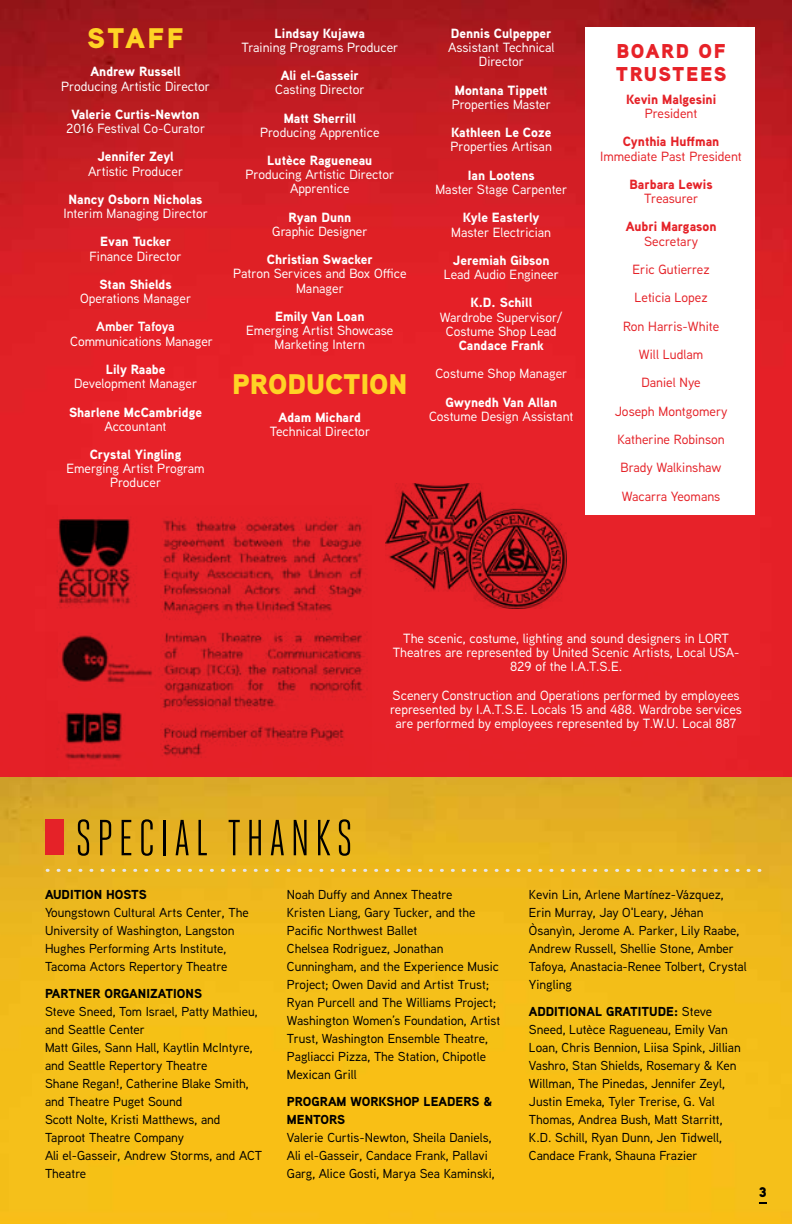
<style>
.page{position:relative;width:792px;height:1224px;background:#fff}
.page>*{position:absolute;margin:0;border:0;box-sizing:border-box;transform-origin:0 0}
.t1{font:50.6px "Heroic Condensed";letter-spacing:.1em;color:#000}
.t2{font:900 28.4px "Aaux Next";color:#ffd325}
.t3{font:900 20px/23.4px "Aaux Next";letter-spacing:.08em;color:#e72228}
.t4{font:900 14px "Aaux Next";color:#000}
.t5{font:500 13.4px/14.2px "Aaux Next";color:#fff;text-align:center}
.t6{font:900 13.4px "Aaux Next";color:#fff}
.t7{font:500 13.4px/28.4px "Aaux Next";color:#e52228;text-align:center}
.t8{font:900 13.4px "Aaux Next";color:#e52228}
.t9{font:700 13.4px "Aaux Next";color:#fff}
.t10{font:500 13px/18px "Aaux Next";color:#000}
.t11{font:900 13px/18px "Aaux Next";color:#000}
.s1{font-weight:900}
</style>
<div class="page">
<img style="left:0;top:776px;width:792px;height:448px">
<img style="left:0;top:0;width:792px;height:776px">
<div style="left:585px;top:27px;width:170px;height:488px;background:#fff"></div>
<svg style="left:47px;top:869px;width:713px;height:3px;background:#eac457"></svg>
<div style="left:45px;top:819px;width:19px;height:36px;background:#e52228"></div>
<img style="left:386px;top:484px;width:181px;height:125px">
<img style="left:45px;top:505px;width:326px;height:273px">
<svg style="left:759px;top:1202px;width:8px;height:2px"></svg>
<h2 class="t2" style="left:87px;top:18px;width:98px">STAFF</h2>
<p class="t6" style="left:90px;top:62px;width:92px">Andrew Russell</p>
<p class="t5" style="left:61px;top:78px;width:150px">Producing Artistic Director</p>
<p class="t6" style="left:71px;top:105px;width:130px">Valerie Curtis-Newton</p>
<p class="t5" style="left:66px;top:121px;width:140px">2016 Festival Co-Curator</p>
<p class="t6" style="left:97px;top:147px;width:78px">Jennifer Zeyl</p>
<p class="t5" style="left:88px;top:163px;width:97px">Artistic Producer</p>
<p class="t6" style="left:69px;top:190px;width:135px">Nancy Osborn Nicholas</p>
<p class="t5" style="left:63px;top:206px;width:146px">Interim Managing Director</p>
<p class="t6" style="left:100px;top:232px;width:73px">Evan Tucker</p>
<p class="t5" style="left:90px;top:248px;width:94px">Finance Director</p>
<p class="t6" style="left:99px;top:275px;width:74px">Stan Shields</p>
<p class="t5" style="left:80px;top:291px;width:113px">Operations Manager</p>
<p class="t9" style="left:96px;top:317px;width:80px">Amber Tafoya</p>
<p class="t5" style="left:70px;top:333px;width:144px">Communications Manager</p>
<p class="t6" style="left:106px;top:360px;width:61px">Lily Raabe</p>
<p class="t5" style="left:74px;top:376px;width:125px">Development Manager</p>
<p class="t6" style="left:69px;top:402px;width:134px">Sharlene McCambridge</p>
<p class="t5" style="left:104px;top:418px;width:64px">Accountant</p>
<p class="t6" style="left:90px;top:445px;width:93px">Crystal Yingling</p>
<p class="t5" style="left:66px;top:461px;width:140px">Emerging Artist Program<br>Producer</p>
<p class="t6" style="left:275px;top:23px;width:92px">Lindsay Kujawa</p>
<p class="t5" style="left:242px;top:40px;width:158px">Training Programs Producer</p>
<p class="t6" style="left:281px;top:66px;width:80px">Ali el-Gasseir</p>
<p class="t5" style="left:275px;top:82px;width:91px">Casting Director</p>
<p class="t6" style="left:284px;top:108px;width:74px">Matt Sherrill</p>
<p class="t5" style="left:260px;top:125px;width:121px">Producing Apprentice</p>
<p class="t6" style="left:267px;top:151px;width:107px">Lutèce Ragueneau</p>
<p class="t5" style="left:246px;top:167px;width:150px">Producing Artistic Director<br>Apprentice</p>
<p class="t6" style="left:289px;top:208px;width:64px">Ryan Dunn</p>
<p class="t5" style="left:272px;top:224px;width:97px">Graphic Designer</p>
<p class="t6" style="left:267px;top:250px;width:107px">Christian Swacker</p>
<p class="t5" style="left:233px;top:266px;width:175px">Patron Services and Box Office<br>Manager</p>
<p class="t6" style="left:275px;top:307px;width:91px">Emily Van Loan</p>
<p class="t5" style="left:246px;top:323px;width:149px">Emerging Artist Showcase<br>Marketing Intern</p>
<h2 class="t2" style="left:232px;top:363px;width:177px">PRODUCTION</h2>
<p class="t6" style="left:279px;top:408px;width:84px">Adam Michard</p>
<p class="t5" style="left:270px;top:424px;width:102px">Technical Director</p>
<p class="t6" style="left:451px;top:24px;width:102px">Dennis Culpepper</p>
<p class="t5" style="left:448px;top:40px;width:108px">Assistant Technical<br>Director</p>
<p class="t6" style="left:455px;top:81px;width:94px">Montana Tippett</p>
<p class="t5" style="left:452px;top:97px;width:101px">Properties Master</p>
<p class="t6" style="left:451px;top:123px;width:102px">Kathleen Le Coze</p>
<p class="t5" style="left:451px;top:139px;width:103px">Properties Artisan</p>
<p class="t6" style="left:468px;top:166px;width:68px">Ian Lootens</p>
<p class="t5" style="left:435px;top:182px;width:133px">Master Stage Carpenter</p>
<p class="t6" style="left:463px;top:208px;width:78px">Kyle Easterly</p>
<p class="t5" style="left:451px;top:224px;width:101px">Master Electrician</p>
<p class="t6" style="left:453px;top:251px;width:98px">Jeremiah Gibson</p>
<p class="t5" style="left:444px;top:267px;width:117px">Lead Audio Engineer</p>
<p class="t6" style="left:470px;top:293px;width:63px">K.D. Schill</p>
<p class="t5" style="left:440px;top:309px;width:124px">Wardrobe Supervisor/<br>Costume Shop Lead</p>
<p class="t6" style="left:459px;top:336px;width:86px">Candace Frank</p>
<p class="t5" style="left:435px;top:366px;width:133px">Costume Shop Manager</p>
<p class="t6" style="left:445px;top:392px;width:113px">Gwynedh Van Allan</p>
<p class="t5" style="left:429px;top:409px;width:146px">Costume Design Assistant</p>
<h3 class="t3" style="left:616px;top:39px;width:112px">BOARD OF<br>TRUSTEES</h3>
<p class="t8" style="left:626px;top:90px;width:92px">Kevin Malgesini</p>
<p class="t7" style="left:645px;top:99px;width:54px">President</p>
<p class="t8" style="left:623px;top:132px;width:98px">Cynthia Huffman</p>
<p class="t7" style="left:600px;top:141px;width:143px">Immediate Past President</p>
<p class="t8" style="left:630px;top:175px;width:85px">Barbara Lewis</p>
<p class="t7" style="left:644px;top:184px;width:56px">Treasurer</p>
<p class="t8" style="left:626px;top:217px;width:92px">Aubri Margason</p>
<p class="t7" style="left:615px;top:226px;width:114px">Secretary<br>Eric Gutierrez<br>Leticia Lopez<br>Ron Harris-White<br>Will Ludlam<br>Daniel Nye<br>Joseph Montgomery<br>Katherine Robinson<br>Brady Walkinshaw<br>Wacarra Yeomans</p>
<p class="t5" style="left:393px;top:631px;width:348px">The scenic, costume, lighting and sound designers in LORT<br>Theatres are represented by United Scenic Artists, Local USA-<br>829 of the I.A.T.S.E.</p>
<p class="t5" style="left:390px;top:687px;width:353px">Scenery Construction and Operations performed by employees represented by I.A.T.S.E. Locals 15 and 488. Wardrobe services are performed by employees represented by T.W.U. Local 887</p>
<h1 class="t1" style="left:75px;top:810px;width:279px">SPECIAL THANKS</h1>
<p class="t11" style="left:45px;top:885px;width:103px">AUDITION HOSTS</p>
<p class="t10" style="left:45px;top:903px;width:205px">Youngstown Cultural Arts Center, The University of Washington, Langston Hughes Performing Arts Institute, Tacoma Actors Repertory Theatre</p>
<p class="t11" style="left:45px;top:984px;width:159px">PARTNER ORGANIZATIONS</p>
<p class="t10" style="left:45px;top:1002px;width:219px">Steve Sneed, Tom Israel, Patty Mathieu, and Seattle Center<br>Matt Giles, Sann Hall, Kaytlin McIntyre, and Seattle Repertory Theatre<br>Shane Regan!, Catherine Blake Smith, and Theatre Puget Sound<br>Scott Nolte, Kristi Matthews, and<br>Taproot Theatre Company<br>Ali el-Gasseir, Andrew Storms, and ACT<br>Theatre</p>
<p class="t10" style="left:287px;top:885px;width:215px">Noah Duffy and Annex Theatre<br>Kristen Liang, Gary Tucker, and the Pacific Northwest Ballet<br>Chelsea Rodriguez, Jonathan Cunningham, and the Experience Music Project; Owen David and Artist Trust; Ryan Purcell and The Williams Project; Washington Women’s Foundation, Artist Trust, Washington Ensemble Theatre, Pagliacci Pizza, The Station, Chipotle Mexican Grill</p>
<p class="t11" style="left:287px;top:1092px;width:207px">PROGRAM WORKSHOP LEADERS &amp;<br>MENTORS</p>
<p class="t10" style="left:287px;top:1128px;width:209px">Valerie Curtis-Newton, Sheila Daniels,<br>Ali el-Gasseir, Candace Frank, Pallavi<br>Garg, Alice Gosti, Marya Sea Kaminski,</p>
<p class="t10" style="left:529px;top:885px;width:219px">Kevin Lin, Arlene Martínez-Vázquez, Erin Murray, Jay O'Leary, Jéhan Òsanyìn, Jerome A. Parker, Lily Raabe, Andrew Russell, Shellie Stone, Amber Tafoya, Anastacia-Renee Tolbert, Crystal Yingling</p>
<p class="t10" style="left:529px;top:1002px;width:213px"><span class="s1">ADDITIONAL GRATITUDE:</span> Steve Sneed, Lutèce Ragueneau, Emily Van Loan, Chris Bennion, Liisa Spink, Jillian Vashro, Stan Shields, Rosemary &amp; Ken Willman, The Pinedas, Jennifer Zeyl, Justin Emeka, Tyler Trerise, G. Val Thomas, Andrea Bush, Matt Starritt, K.D. Schill, Ryan Dunn, Jen Tidwell, Candace Frank, Shauna Frazier</p>
<p class="t4" style="left:759px;top:1182px;width:10px">3</p>
</div>
